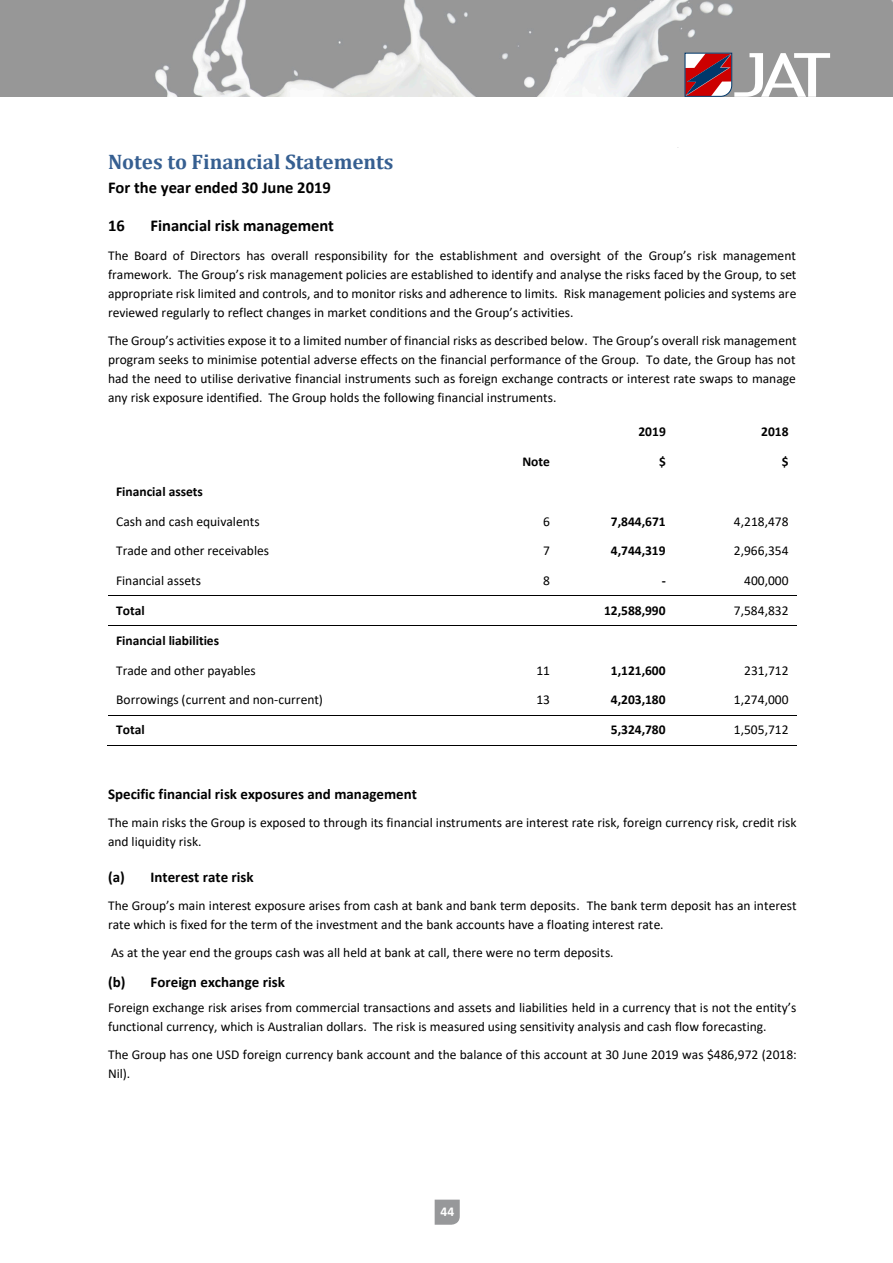
<style>
.page{position:relative;width:893px;height:1263px;background:#fff}
.page>*{position:absolute;margin:0;border:0;box-sizing:border-box;transform-origin:0 0}
.t1{font:700 21px "Cambria";color:#365f91}
.t2{font:700 16.5px "Calibri";color:#000}
.t3{font:700 15px "Calibri";color:#000}
.t4{font:13.5px/18.9px "Calibri";color:#000}
.t5{font:700 13.5px "Calibri";color:#000}
.t6{font:700 13.5px "Calibri";color:#fff}
</style>
<div class="page">
<img style="left:0;top:0;width:893px;height:97px">
<svg style="left:684px;top:52px;width:146px;height:45px"></svg>
<svg style="left:435px;top:1199px;width:25px;height:26px"></svg>
<hr style="left:108px;top:595px;width:398px;height:1px;background:#000">
<hr style="left:506px;top:595px;width:52px;height:1px;background:#000">
<hr style="left:559px;top:595px;width:115px;height:1px;background:#000">
<hr style="left:675px;top:595px;width:122px;height:1px;background:#000">
<hr style="left:108px;top:625px;width:398px;height:1px;background:#000">
<hr style="left:506px;top:625px;width:52px;height:1px;background:#000">
<hr style="left:559px;top:625px;width:115px;height:1px;background:#000">
<hr style="left:675px;top:625px;width:122px;height:1px;background:#000">
<hr style="left:108px;top:715px;width:398px;height:1px;background:#000">
<hr style="left:506px;top:715px;width:52px;height:1px;background:#000">
<hr style="left:559px;top:715px;width:115px;height:1px;background:#000">
<hr style="left:675px;top:715px;width:122px;height:1px;background:#000">
<hr style="left:107px;top:745px;width:399px;height:1px;background:#000">
<hr style="left:505px;top:745px;width:53px;height:1px;background:#000">
<hr style="left:558px;top:745px;width:116px;height:1px;background:#000">
<hr style="left:674px;top:745px;width:123px;height:1px;background:#000">
<p class="t1" style="left:108px;top:147px;width:287px">Notes to Financial Statements</p>
<p class="t2" style="left:108px;top:175px;width:224px">For the year ended 30 June 2019</p>
<p class="t2" style="left:108px;top:214px;width:18px">16</p>
<p class="t2" style="left:151px;top:214px;width:185px">Financial risk management</p>
<p class="t4" style="left:108px;top:246px;width:690px;text-align:justify">The Board of Directors has overall responsibility for the establishment and oversight of the Group’s risk management framework. The Group’s risk management policies are established to identify and analyse the risks faced by the Group, to set appropriate risk limited and controls, and to monitor risks and adherence to limits. Risk management policies and systems are reviewed regularly to reflect changes in market conditions and the Group’s activities.</p>
<p class="t4" style="left:108px;top:331px;width:690px;text-align:justify">The Group’s activities expose it to a limited number of financial risks as described below. The Group’s overall risk management program seeks to minimise potential adverse effects on the financial performance of the Group. To date, the Group has not had the need to utilise derivative financial instruments such as foreign exchange contracts or interest rate swaps to manage any risk exposure identified. The Group holds the following financial instruments.</p>
<p class="t5" style="left:638px;top:422px;width:29px">2019</p>
<p class="t5" style="left:761px;top:422px;width:29px">2018</p>
<p class="t5" style="left:522px;top:452px;width:29px">Note</p>
<p class="t5" style="left:659px;top:452px;width:8px">$</p>
<p class="t5" style="left:782px;top:452px;width:8px">$</p>
<p class="t5" style="left:116px;top:482px;width:88px">Financial assets</p>
<p class="t4" style="left:116px;top:511px;width:145px">Cash and cash equivalents</p>
<p class="t4" style="left:543px;top:511px;width:8px">6</p>
<p class="t5" style="left:611px;top:512px;width:56px">7,844,671</p>
<p class="t4" style="left:734px;top:511px;width:56px">4,218,478</p>
<p class="t4" style="left:116px;top:541px;width:154px">Trade and other receivables</p>
<p class="t4" style="left:543px;top:541px;width:8px">7</p>
<p class="t5" style="left:611px;top:541px;width:56px">4,744,319</p>
<p class="t4" style="left:734px;top:541px;width:56px">2,966,354</p>
<p class="t4" style="left:116px;top:571px;width:86px">Financial assets</p>
<p class="t4" style="left:543px;top:571px;width:8px">8</p>
<p class="t5" style="left:662px;top:571px;width:6px">-</p>
<p class="t4" style="left:744px;top:571px;width:46px">400,000</p>
<p class="t5" style="left:116px;top:601px;width:30px">Total</p>
<p class="t5" style="left:604px;top:601px;width:63px">12,588,990</p>
<p class="t4" style="left:734px;top:601px;width:56px">7,584,832</p>
<p class="t5" style="left:116px;top:631px;width:105px">Financial liabilities</p>
<p class="t4" style="left:116px;top:660px;width:141px">Trade and other payables</p>
<p class="t4" style="left:536px;top:660px;width:15px">11</p>
<p class="t5" style="left:611px;top:661px;width:56px">1,121,600</p>
<p class="t4" style="left:744px;top:660px;width:46px">231,712</p>
<p class="t4" style="left:116px;top:690px;width:208px">Borrowings (current and non-current)</p>
<p class="t4" style="left:536px;top:690px;width:15px">13</p>
<p class="t5" style="left:611px;top:690px;width:56px">4,203,180</p>
<p class="t4" style="left:734px;top:690px;width:56px">1,274,000</p>
<p class="t5" style="left:116px;top:720px;width:30px">Total</p>
<p class="t5" style="left:611px;top:720px;width:56px">5,324,780</p>
<p class="t4" style="left:734px;top:720px;width:56px">1,505,712</p>
<p class="t3" style="left:108px;top:783px;width:310px">Specific financial risk exposures and management</p>
<p class="t4" style="left:108px;top:813px;width:690px">The main risks the Group is exposed to through its financial instruments are interest rate risk, foreign currency risk, credit risk and liquidity risk.</p>
<p class="t3" style="left:108px;top:866px;width:147px">(a) Interest rate risk</p>
<p class="t4" style="left:108px;top:896px;width:690px">The Group’s main interest exposure arises from cash at bank and bank term deposits. The bank term deposit has an interest rate which is fixed for the term of the investment and the bank accounts have a floating interest rate.</p>
<p class="t4" style="left:111px;top:943px;width:504px">As at the year end the groups cash was all held at bank at call, there were no term deposits.</p>
<p class="t3" style="left:108px;top:971px;width:178px">(b) Foreign exchange risk</p>
<p class="t4" style="left:108px;top:998px;width:690px">Foreign exchange risk arises from commercial transactions and assets and liabilities held in a currency that is not the entity’s functional currency, which is Australian dollars. The risk is measured using sensitivity analysis and cash flow forecasting.</p>
<p class="t4" style="left:108px;top:1045px;width:690px">The Group has one USD foreign currency bank account and the balance of this account at 30 June 2019 was $486,972 (2018:<br>Nil).</p>
<p class="t6" style="left:440px;top:1202px;width:15px">44</p>
</div>
